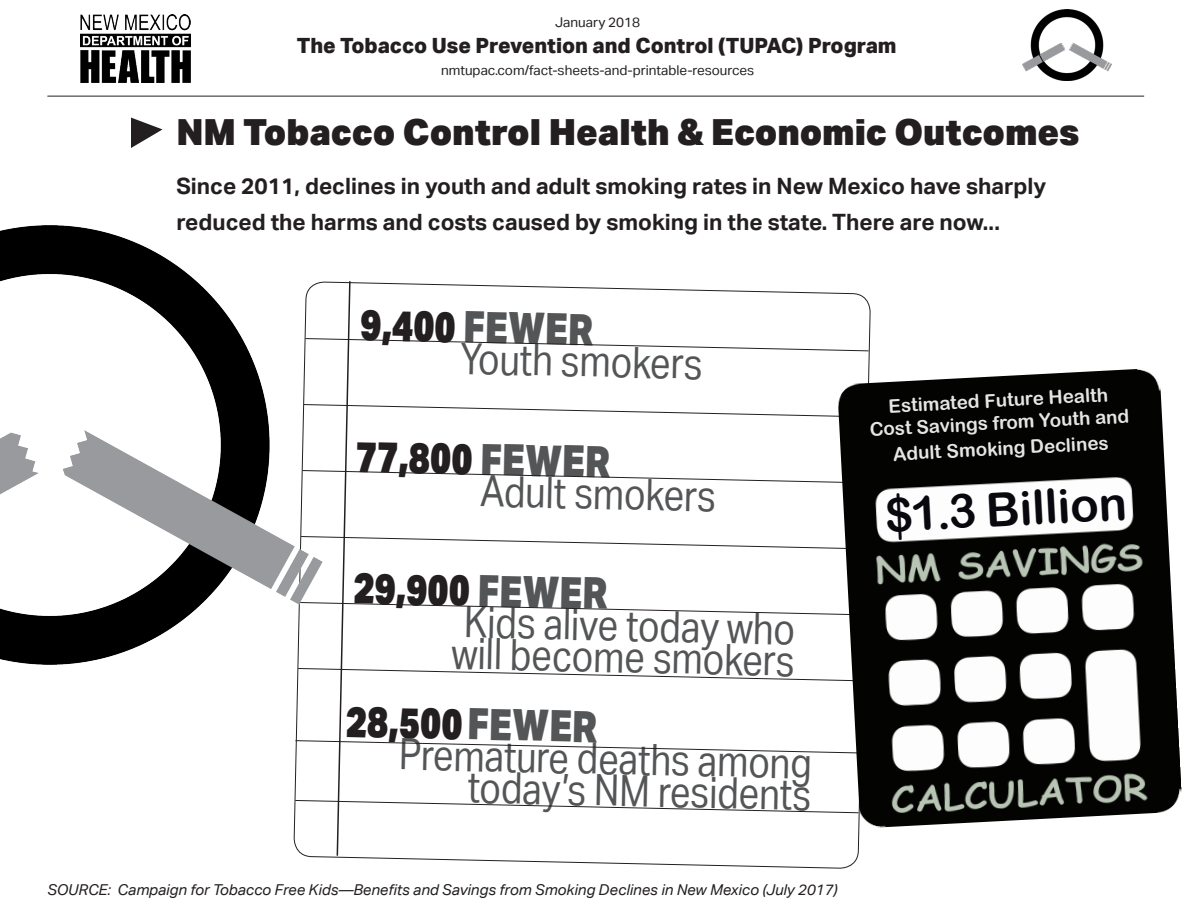
<style>
.page{position:relative;width:1188px;height:918px;background:#fff}
.page>*{position:absolute;margin:0;border:0;box-sizing:border-box;transform-origin:0 0}
.t1{font:46.95px "Arial Rounded MT Bold";color:#09080e}
.t2{font:43.2px/32.2px "Aktiv Grotesk";color:#545557;scale:.83 1}
.t3{font:900 43.2px "Aktiv Grotesk";color:#231f20;scale:.83 1}
.t4{font:900 36px "Aktiv Grotesk";color:#231f20}
.t5{font:700 22.5px/36px "Aktiv Grotesk";color:#231f20}
.t6{font:800 21px "Aktiv Grotesk";color:#231f20}
.t7{font:18.75px/22.5px "Arial Rounded MT Bold";color:#fff;text-align:center}
.t8{font:italic 15px "Aktiv Grotesk";color:#231f20}
.t9{font:13.5px "Aktiv Grotesk";color:#231f20}
.s1{font-weight:900;color:#231f20}
.s2{font-weight:900}
.s3{color:#545557}
</style>
<div class="page">
<img style="left:80px;top:15px;width:110px;height:68px">
<svg style="left:295px;top:281px;width:574px;height:576px"></svg>
<img style="left:837px;top:368px;width:345px;height:460px">
<img style="left:1022px;top:9px;width:89px;height:72px">
<img style="left:0;top:226px;width:322px;height:439px">
<hr style="left:47px;top:96px;width:1097px;height:1px;background:#231f20">
<svg style="left:131px;top:117px;width:32px;height:31px"></svg>
<p class="t9" style="left:555px;top:15px;width:87px">January 2018</p>
<p class="t6" style="left:297px;top:32px;width:601px">The Tobacco Use Prevention and Control (TUPAC) Program</p>
<p class="t9" style="left:441px;top:63px;width:315px">nmtupac.com/fact-sheets-and-printable-resources</p>
<h3 class="t4" style="left:176px;top:109px;width:905px">NM Tobacco Control Health &amp; Economic Outcomes</h3>
<p class="t5" style="left:176px;top:168px;width:871px">Since 2011, declines in youth and adult smoking rates in New Mexico have sharply reduced the harms and costs caused by smoking in the state. There are now...</p>
<h2 class="t2" style="left:461px;top:310px;width:293px;text-indent:-101px;rotate:1deg"><span class="s1">9,400</span> <span class="s2">FEWER<br></span>Youth smokers</h2>
<h2 class="t2" style="left:481px;top:443px;width:285px;text-indent:-125px;rotate:1deg"><span class="s1">77,800</span> <span class="s2">FEWER<br></span>Adult smokers</h2>
<h2 class="t2" style="left:453px;top:574px;width:415px;text-indent:-99px;rotate:1deg"><span class="s1">29,900</span> <span class="s2">FEWER<br></span>Kids alive today who will become smokers</h2>
<h2 class="t3" style="left:346px;top:693px;width:305px;rotate:1deg">28,500<span class="s3">FEWER</span></h2>
<h2 class="t2" style="left:399px;top:739px;width:499px;rotate:1deg">Premature deaths among</h2>
<h2 class="t2" style="left:468px;top:771px;width:415px;rotate:1deg">today’s NM residents</h2>
<p class="t8" style="left:47px;top:881px;width:791px">SOURCE: Campaign for Tobacco Free Kids—Benefits and Savings from Smoking Declines in New Mexico (July 2017)</p>
<p class="t7" style="left:868px;top:395px;width:261px;rotate:-3deg">Estimated Future Health<br>Cost Savings from Youth and</p>
<p class="t7" style="left:892px;top:443px;width:217px;rotate:-3deg">Adult Smoking Declines</p>
<h1 class="t1" style="left:884px;top:487px;width:244px;rotate:-3deg">$1.3 Billion</h1>
</div>
